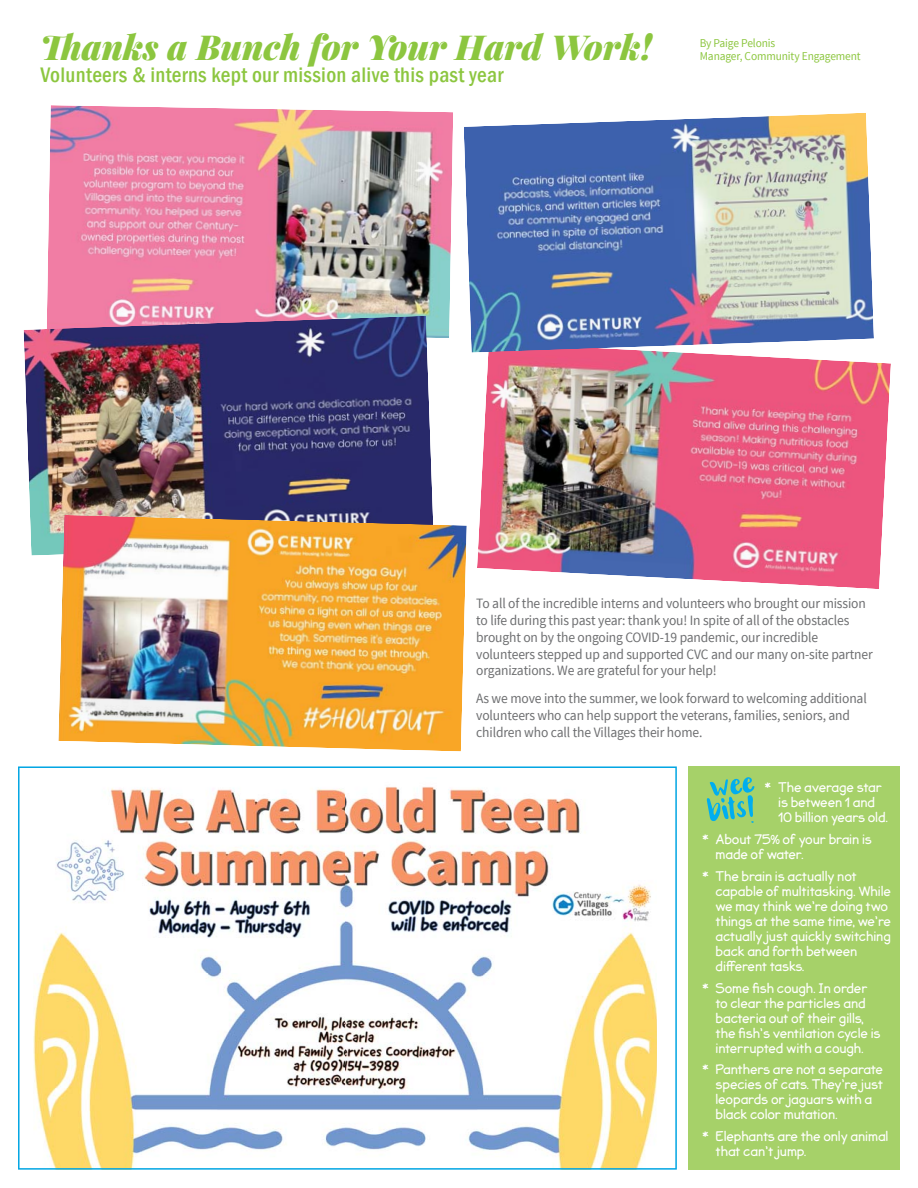
<style>
.page{position:relative;width:918px;height:1188px;background:#fff}
.page>*{position:absolute;margin:0;border:0;box-sizing:border-box;transform-origin:0 0}
.t1{font:italic 900 34.5px "Playfair Display";color:#8cc63f}
.t2{font:500 condensed 21.6px "Franklin Gothic";letter-spacing:.015em;color:#8cc63f}
.t3{font:14.25px/17px "Source Sans Pro";letter-spacing:-.01em;color:#6d6e70;scale:.95 1}
.t4{font:12.75px/15px "Jolly Good Sans Basic";letter-spacing:-.01em;color:#fff}
.t5{font:12px/13.5px "Source Sans Pro";letter-spacing:-.01em;color:#8cc63f;scale:.95 1}
.s1{font-family:"Playtime With Hot Toddies"}
</style>
<div class="page">
<div style="left:688px;top:766px;width:212px;height:404px;background:#a6d169"></div>
<svg style="left:18px;top:766px;width:659px;height:404px"></svg>
<svg style="left:707px;top:777px;width:47px;height:46px"></svg>
<img style="left:47px;top:105px;width:406px;height:233px">
<img style="left:477px;top:353px;width:414px;height:236px">
<img style="left:23px;top:316px;width:411px;height:240px">
<img style="left:58px;top:515px;width:409px;height:237px">
<img style="left:464px;top:113px;width:410px;height:240px">
<h1 class="t1" style="left:40px;top:23px;width:613px">Thanks a Bunch for Your Hard Work!</h1>
<h2 class="t2" style="left:40px;top:62px;width:464px">Volunteers &amp; interns kept our mission alive this past year</h2>
<p class="t5" style="left:700px;top:35px;width:171px">By Paige Pelonis<br>Manager, Community Engagement</p>
<p class="t3" style="left:476px;top:594px;width:419px">To all of the incredible interns and volunteers who brought our mission to life during this past year: thank you! In spite of all of the obstacles brought on by the ongoing COVID-19 pandemic, our incredible volunteers stepped up and supported CVC and our many on-site partner organizations. We are grateful for your help!</p>
<p class="t3" style="left:476px;top:690px;width:413px">As we move into the summer, we look forward to welcoming additional volunteers who can help support the veterans, families, seniors, and children who call the Villages their home.</p>
<p class="t4" style="left:778px;top:780px;width:112px;text-indent:-13px">* The average star is between 1 and<br>10 billion years old.</p>
<p class="t4" style="left:716px;top:833px;width:158px;text-indent:-14px">* About 75<span class="s1">%</span> of your brain is made of water.</p>
<p class="t4" style="left:716px;top:870px;width:177px;text-indent:-13px">* The brain is actually not capable of multitasking. While we may think we’re doing two things at the same time, we’re actually just quickly switching back and forth between different tasks.</p>
<p class="t4" style="left:716px;top:981px;width:167px;text-indent:-13px">* Some fish cough. In order to clear the particles and bacteria out of their gills, the fish’s ventilation cycle is interrupted with a cough.</p>
<p class="t4" style="left:716px;top:1063px;width:169px;text-indent:-13px">* Panthers are not a separate species of cats. They’re just leopards or jaguars with a black color mutation.</p>
<p class="t4" style="left:716px;top:1130px;width:175px;text-indent:-13px">* Elephants are the only animal that can’t jump.</p>
</div>
